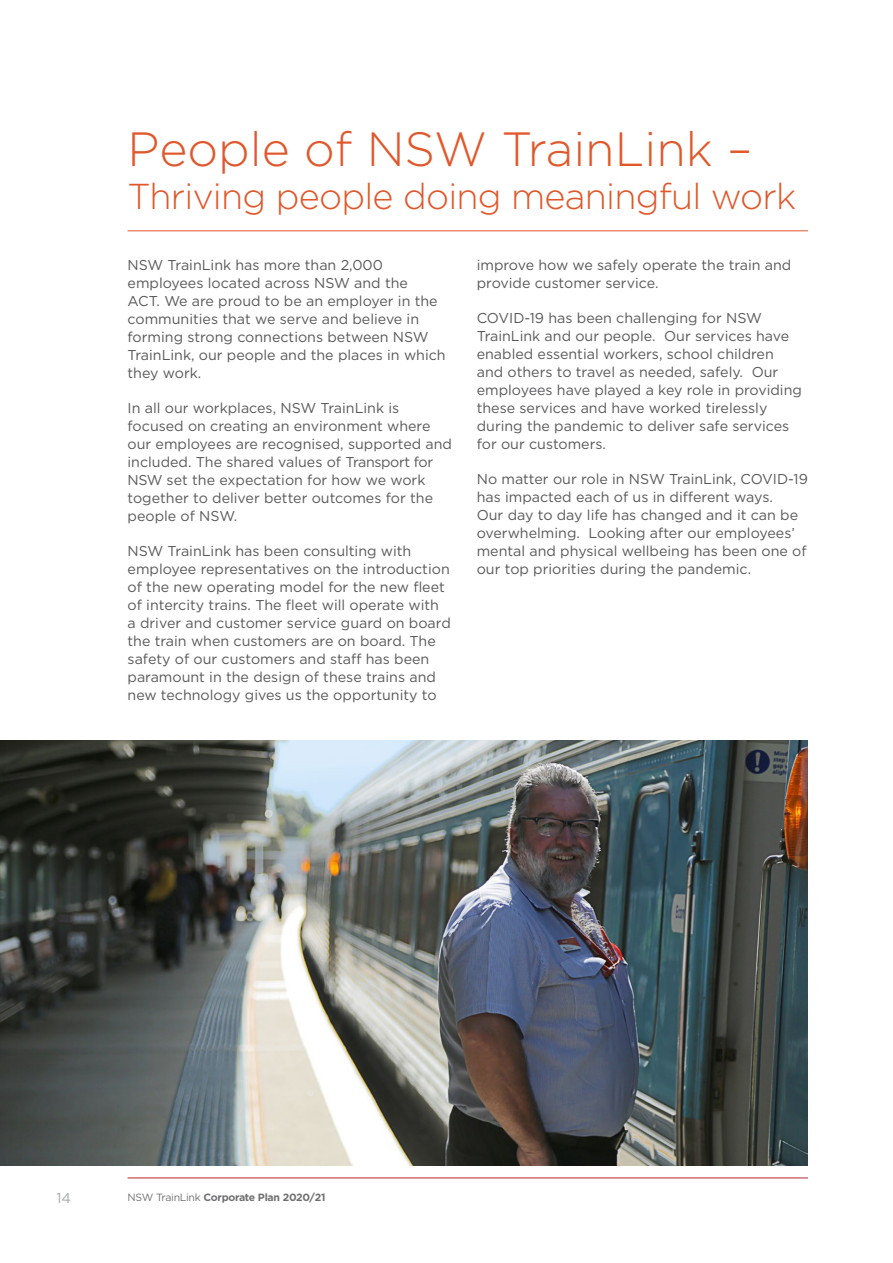
<style>
.page{position:relative;width:893px;height:1263px;background:#fff}
.page>*{position:absolute;margin:0;border:0;box-sizing:border-box;transform-origin:0 0}
.Heading_1{font:300 48px "Gotham";color:#e1572a}
.Heading_1-2{font:300 36px "Gotham";letter-spacing:-.02em;color:#e1572a}
.t1{font:14.25px/18px "Gotham";color:#58595b}
.t2{font:14.25px "Gotham";color:#a7a9ac}
.t3{font:700 10.5px "Gotham";letter-spacing:-.025em;color:#716f72}
.s1{font-weight:400}
</style>
<div class="page">
<hr style="left:128px;top:1177px;width:680px;height:1px;background:#ba2334">
<hr style="left:128px;top:230px;width:680px;height:1px;background:#e1572a">
<img style="left:0;top:741px;width:808px;height:425px">
<p class="Heading_1" style="left:128px;top:119px;width:626px">People of NSW TrainLink –</p>
<p class="Heading_1-2" style="left:128px;top:174px;width:670px">Thriving people doing meaningful work</p>
<p class="t1" style="left:128px;top:255px;width:320px">NSW TrainLink has more than 2,000 employees located across NSW and the<br>ACT. We are proud to be an employer in the communities that we serve and believe in forming strong connections between NSW TrainLink, our people and the places in which they work.</p>
<p class="t1" style="left:128px;top:398px;width:326px">In all our workplaces, NSW TrainLink is focused on creating an environment where our employees are recognised, supported and included. The shared values of Transport for NSW set the expectation for how we work together to deliver better outcomes for the people of NSW.</p>
<p class="t1" style="left:128px;top:541px;width:325px">NSW TrainLink has been consulting with employee representatives on the introduction of the new operating model for the new fleet of intercity trains. The fleet will operate with a driver and customer service guard on board the train when customers are on board. The safety of our customers and staff has been paramount in the design of these trains and new technology gives us the opportunity to</p>
<p class="t1" style="left:477px;top:255px;width:316px">improve how we safely operate the train and provide customer service.</p>
<p class="t1" style="left:477px;top:308px;width:327px">COVID-19 has been challenging for NSW TrainLink and our people. Our services have enabled essential workers, school children and others to travel as needed, safely. Our employees have played a key role in providing these services and have worked tirelessly during the pandemic to deliver safe services for our customers.</p>
<p class="t1" style="left:477px;top:469px;width:333px">No matter our role in NSW TrainLink, COVID-19 has impacted each of us in different ways.<br>Our day to day life has changed and it can be overwhelming. Looking after our employees’ mental and physical wellbeing has been one of our top priorities during the pandemic.</p>
<p class="t2" style="left:56px;top:1188px;width:16px">14</p>
<p class="t3" style="left:128px;top:1190px;width:199px"><span class="s1">NSW TrainLink</span> Corporate Plan 2020/21</p>
</div>
